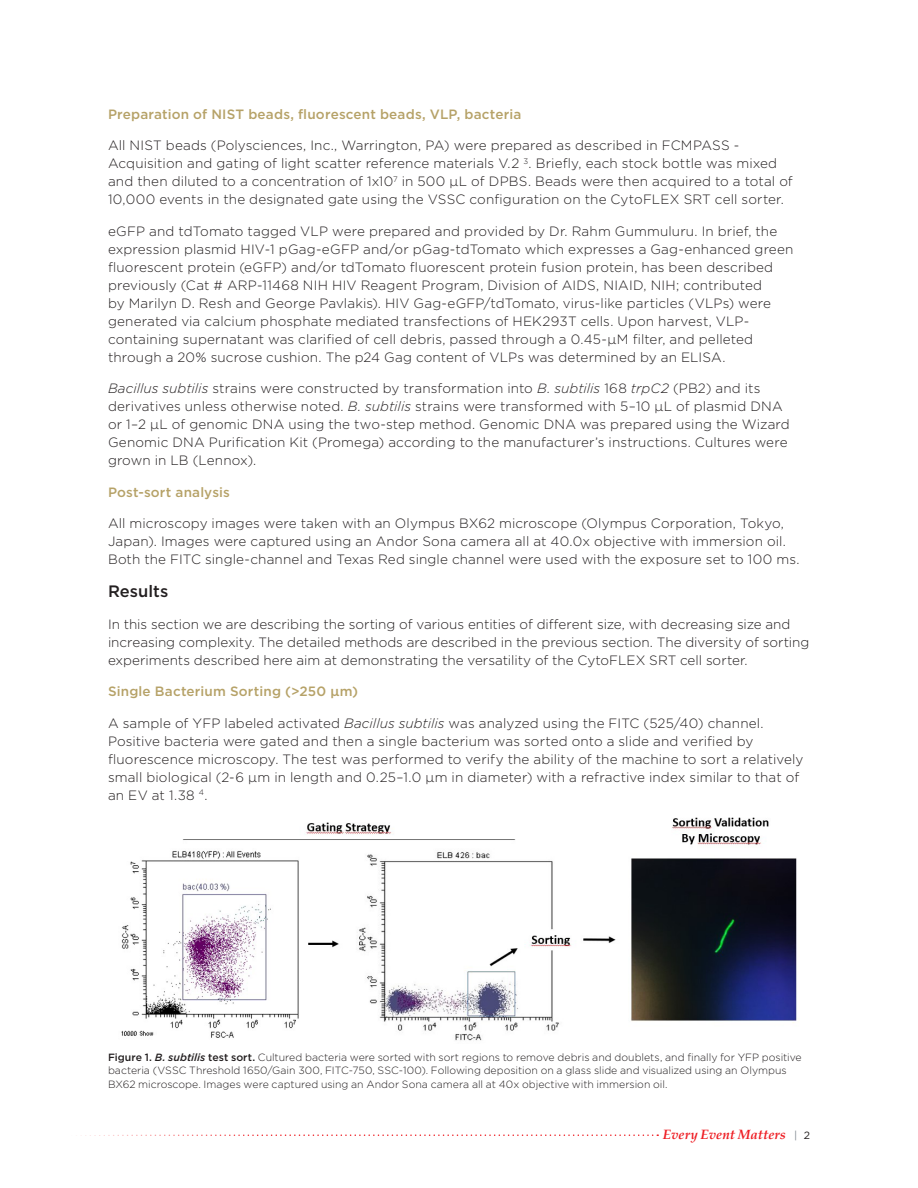
<style>
.page{position:relative;width:918px;height:1188px;background:#fff}
.page>*{position:absolute;margin:0;border:0;box-sizing:border-box;transform-origin:0 0}
.Doc_-_Header{font:500 16.5px "Gotham";letter-spacing:.005em;color:#231f20}
.Doc_-_Body{font:300 13.5px/18px "Gotham";letter-spacing:.005em;color:#231f20}
.Doc_-_Subheader{font:500 13.5px "Gotham";letter-spacing:.015em;color:#b6a268}
.t1{font:italic 700 13.5px "Palatino";color:#ee1d23}
.Doc_-_Fig_Table{font:300 10.5px/13.5px "Gotham";color:#231f20}
.s1{font-style:italic}
.s2{font-weight:500}
.s3{font-weight:500;font-style:italic}
.s4{font-family:"Gotham";font-weight:400;font-style:normal;font-size:10.5px;color:#7e868d}
.s5{font-family:"Gotham";font-weight:400;font-style:normal;font-size:10.5px;color:#231f20}
</style>
<div class="page">
<svg style="left:81px;top:1134px;width:577px;height:2px"></svg>
<img style="left:121px;top:818px;width:676px;height:223px">
<p class="Doc_-_Subheader" style="left:108px;top:105px;width:415px">Preparation of NIST beads, fluorescent beads, VLP, bacteria</p>
<p class="Doc_-_Body" style="left:108px;top:136px;width:686px">All NIST beads (Polysciences, Inc., Warrington, PA) were prepared as described in FCMPASS - Acquisition and gating of light scatter reference materials V.2 <sup>3</sup>. Briefly, each stock bottle was mixed and then diluted to a concentration of 1x10<sup>7</sup> in 500 μL of DPBS. Beads were then acquired to a total of 10,000 events in the designated gate using the VSSC configuration on the CytoFLEX SRT cell sorter.</p>
<p class="Doc_-_Body" style="left:108px;top:222px;width:687px">eGFP and tdTomato tagged VLP were prepared and provided by Dr. Rahm Gummuluru. In brief, the expression plasmid HIV-1 pGag-eGFP and/or pGag-tdTomato which expresses a Gag-enhanced green fluorescent protein (eGFP) and/or tdTomato fluorescent protein fusion protein, has been described previously (Cat # ARP-11468 NIH HIV Reagent Program, Division of AIDS, NIAID, NIH; contributed<br>by Marilyn D. Resh and George Pavlakis). HIV Gag-eGFP/tdTomato, virus-like particles (VLPs) were generated via calcium phosphate mediated transfections of HEK293T cells. Upon harvest, VLP&shy;containing supernatant was clarified of cell debris, passed through a 0.45-μM filter, and pelleted through a 20% sucrose cushion. The p24 Gag content of VLPs was determined by an ELISA.</p>
<p class="Doc_-_Body" style="left:108px;top:379px;width:683px"><span class="s1">Bacillus subtilis</span> strains were constructed by transformation into <span class="s1">B. subtilis</span> 168 <span class="s1">trpC2</span> (PB2) and its derivatives unless otherwise noted. <span class="s1">B. subtilis</span> strains were transformed with 5–10 μL of plasmid DNA or 1–2 μL of genomic DNA using the two-step method. Genomic DNA was prepared using the Wizard Genomic DNA Purification Kit (Promega) according to the manufacturer’s instructions. Cultures were grown in LB (Lennox).</p>
<p class="Doc_-_Subheader" style="left:108px;top:483px;width:123px">Post-sort analysis</p>
<p class="Doc_-_Body" style="left:108px;top:514px;width:693px">All microscopy images were taken with an Olympus BX62 microscope (Olympus Corporation, Tokyo,<br>Japan). Images were captured using an Andor Sona camera all at 40.0x objective with immersion oil.<br>Both the FITC single-channel and Texas Red single channel were used with the exposure set to 100 ms.</p>
<p class="Doc_-_Header" style="left:108px;top:581px;width:62px">Results</p>
<p class="Doc_-_Body" style="left:108px;top:615px;width:703px">In this section we are describing the sorting of various entities of different size, with decreasing size and increasing complexity. The detailed methods are described in the previous section. The diversity of sorting experiments described here aim at demonstrating the versatility of the CytoFLEX SRT cell sorter.</p>
<p class="Doc_-_Subheader" style="left:108px;top:683px;width:252px">Single Bacterium Sorting (&gt;250 μm)</p>
<p class="Doc_-_Body" style="left:108px;top:714px;width:697px">A sample of YFP labeled activated <span class="s1">Bacillus subtilis</span> was analyzed using the FITC (525/40) channel.<br>Positive bacteria were gated and then a single bacterium was sorted onto a slide and verified by fluorescence microscopy. The test was performed to verify the ability of the machine to sort a relatively small biological (2-6 μm in length and 0.25–1.0 μm in diameter) with a refractive index similar to that of an EV at 1.38 <sup>4</sup>.</p>
<p class="Doc_-_Fig_Table" style="left:108px;top:1050px;width:695px"><span class="s2">Figure 1.</span> <span class="s3">B. subtilis</span> <span class="s2">test sort.</span> Cultured bacteria were sorted with sort regions to remove debris and doublets, and finally for YFP positive bacteria (VSSC Threshold 1650/Gain 300, FITC-750, SSC-100). Following deposition on a glass slide and visualized using an Olympus<br>BX62 microscope. Images were captured using an Andor Sona camera all at 40x objective with immersion oil.</p>
<p class="t1" style="left:663px;top:1123px;width:149px">Every Event Matters <span class="s4">|</span> <span class="s5">2</span></p>
</div>
